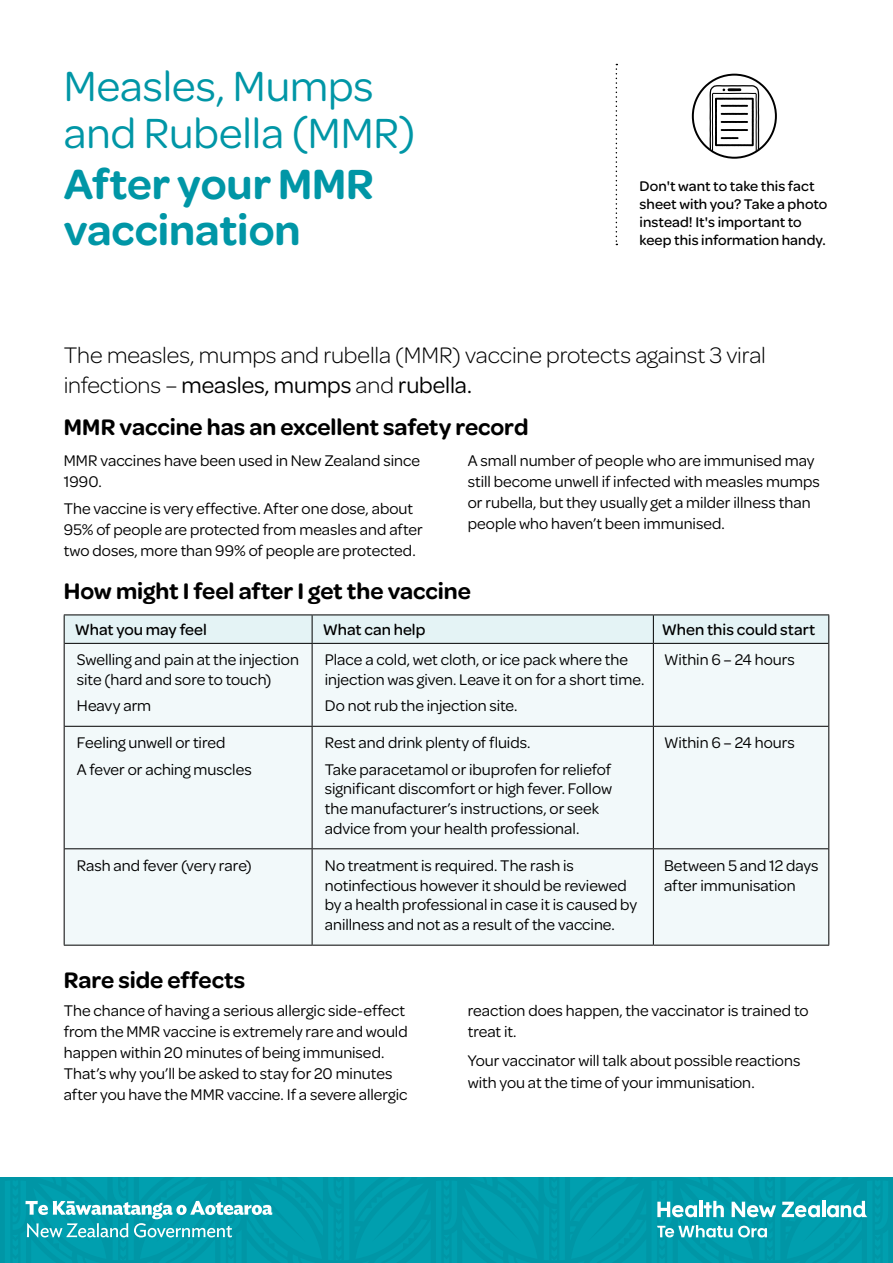
<style>
.page{position:relative;width:893px;height:1263px;background:#fff}
.page>*{position:absolute;margin:0;border:0;box-sizing:border-box;transform-origin:0 0}
.Main_head{font:45px/46.5px "Omnes";color:#0096a6}
.Main_head-2{font:600 45px/46.5px "Omnes";color:#0096a6}
.Intro_copy___15pts___Fact_Sheets{font:300 24px/30px "Omnes";letter-spacing:-.005em;color:#000}
.Subhead_A___16pts{font:600 24px "Omnes";color:#000}
.Body_text_-_11pts{font:16.5px/21px "Omnes";color:#000}
.Chart_copy_11pts{font:16.5px/19.8px "Omnes";color:#000}
.Chart_copy_11pts-2{font:500 16.5px "Omnes";color:#000}
.Body_text_-_11pts-2{font:500 15px/18px "Omnes";letter-spacing:.005em;color:#000}
.s1{font-weight:400}
</style>
<div class="page">
<svg style="left:0;top:1178px;width:893px;height:85px;background:#0fa0af"></svg>
<svg style="left:692px;top:74px;width:85px;height:85px"></svg>
<svg style="left:616px;top:64px;width:1px;height:181px"></svg>
<div style="left:65px;top:644px;width:763px;height:301px;background:#f2f9fa"></div>
<hr style="left:64px;top:614px;width:248px;height:1px;background:#000">
<hr style="left:65px;top:643px;width:247px;height:1px;background:#000">
<hr style="left:312px;top:614px;width:341px;height:1px;background:#000">
<hr style="left:653px;top:614px;width:176px;height:1px;background:#000">
<svg style="left:64px;top:615px;width:765px;height:28px;background:#deedee"></svg>
<hr style="left:312px;top:643px;width:341px;height:1px;background:#000">
<hr style="left:653px;top:643px;width:175px;height:1px;background:#000">
<hr style="left:64px;top:643px;width:1px;height:83px;background:#000">
<hr style="left:64px;top:726px;width:1px;height:123px;background:#000">
<hr style="left:64px;top:849px;width:1px;height:96px;background:#000">
<hr style="left:312px;top:644px;width:1px;height:82px;background:#000">
<hr style="left:312px;top:727px;width:1px;height:121px;background:#000">
<hr style="left:312px;top:849px;width:1px;height:96px;background:#000">
<hr style="left:653px;top:644px;width:1px;height:82px;background:#000">
<hr style="left:828px;top:643px;width:1px;height:83px;background:#000">
<hr style="left:653px;top:727px;width:1px;height:121px;background:#000">
<hr style="left:828px;top:726px;width:1px;height:123px;background:#000">
<hr style="left:653px;top:849px;width:1px;height:96px;background:#000">
<hr style="left:828px;top:849px;width:1px;height:96px;background:#000">
<hr style="left:65px;top:726px;width:247px;height:1px;background:#000">
<hr style="left:65px;top:848px;width:247px;height:1px;background:#000">
<hr style="left:64px;top:945px;width:248px;height:1px;background:#000">
<hr style="left:312px;top:726px;width:341px;height:1px;background:#000">
<hr style="left:653px;top:726px;width:175px;height:1px;background:#000">
<hr style="left:312px;top:848px;width:341px;height:1px;background:#000">
<hr style="left:653px;top:848px;width:175px;height:1px;background:#000">
<hr style="left:312px;top:945px;width:341px;height:1px;background:#000">
<hr style="left:653px;top:945px;width:176px;height:1px;background:#000">
<p class="Main_head" style="left:64px;top:61px;width:353px">Measles, Mumps and Rubella (MMR)</p>
<p class="Main_head-2" style="left:64px;top:158px;width:312px">After your MMR vaccination</p>
<p class="Body_text_-_11pts-2" style="left:639px;top:176px;width:189px">Don't want to take this fact sheet with you? Take a photo instead! It's important to keep this information handy.</p>
<p class="Intro_copy___15pts___Fact_Sheets" style="left:64px;top:339px;width:704px">The measles, mumps and rubella (MMR) vaccine protects against 3 viral infections – <span class="s1">measles, mumps</span> and <span class="s1">rubella.</span></p>
<p class="Subhead_A___16pts" style="left:64px;top:410px;width:466px">MMR vaccine has an excellent safety record</p>
<p class="Body_text_-_11pts" style="left:64px;top:449px;width:358px">MMR vaccines have been used in New Zealand since<br>1990.</p>
<p class="Body_text_-_11pts" style="left:64px;top:497px;width:361px">The vaccine is very effective. After one dose, about<br>95% of people are protected from measles and after two doses, more than 99% of people are protected.</p>
<p class="Body_text_-_11pts" style="left:468px;top:449px;width:353px">A small number of people who are immunised may still become unwell if infected with measles mumps or rubella, but they usually get a milder illness than people who haven’t been immunised.</p>
<p class="Subhead_A___16pts" style="left:64px;top:574px;width:409px">How might I feel after I get the vaccine</p>
<p class="Chart_copy_11pts-2" style="left:75px;top:618px;width:134px">What you may feel</p>
<p class="Chart_copy_11pts-2" style="left:323px;top:618px;width:104px">What can help</p>
<p class="Chart_copy_11pts-2" style="left:662px;top:618px;width:155px">When this could start</p>
<p class="Chart_copy_11pts" style="left:77px;top:649px;width:224px">Swelling and pain at the injection site (hard and sore to touch)</p>
<p class="Chart_copy_11pts" style="left:77px;top:695px;width:76px">Heavy arm</p>
<p class="Chart_copy_11pts" style="left:325px;top:649px;width:321px">Place a cold, wet cloth, or ice pack where the injection was given. Leave it on for a short time.</p>
<p class="Chart_copy_11pts" style="left:325px;top:695px;width:194px">Do not rub the injection site.</p>
<p class="Body_text_-_11pts" style="left:664px;top:648px;width:132px">Within 6 – 24 hours</p>
<p class="Chart_copy_11pts" style="left:77px;top:732px;width:150px">Feeling unwell or tired</p>
<p class="Chart_copy_11pts" style="left:77px;top:758px;width:176px">A fever or aching muscles</p>
<p class="Chart_copy_11pts" style="left:325px;top:732px;width:207px">Rest and drink plenty of fluids.</p>
<p class="Chart_copy_11pts" style="left:325px;top:758px;width:289px">Take paracetamol or ibuprofen for reliefof significant discomfort or high fever. Follow the manufacturer’s instructions, or seek advice from your health professional.</p>
<p class="Body_text_-_11pts" style="left:664px;top:731px;width:132px">Within 6 – 24 hours</p>
<p class="Chart_copy_11pts" style="left:77px;top:854px;width:176px">Rash and fever (very rare)</p>
<p class="Chart_copy_11pts" style="left:325px;top:854px;width:314px">No treatment is required. The rash is notinfectious however it should be reviewed by a health professional in case it is caused by anillness and not as a result of the vaccine.</p>
<p class="Chart_copy_11pts" style="left:664px;top:854px;width:156px">Between 5 and 12 days after immunisation</p>
<p class="Subhead_A___16pts" style="left:64px;top:963px;width:183px">Rare side effects</p>
<p class="Body_text_-_11pts" style="left:64px;top:999px;width:345px">The chance of having a serious allergic side-effect from the MMR vaccine is extremely rare and would happen within 20 minutes of being immunised.<br>That’s why you’ll be asked to stay for 20 minutes after you have the MMR vaccine. If a severe allergic</p>
<p class="Body_text_-_11pts" style="left:468px;top:999px;width:342px">reaction does happen, the vaccinator is trained to treat it.</p>
<p class="Body_text_-_11pts" style="left:468px;top:1049px;width:334px">Your vaccinator will talk about possible reactions with you at the time of your immunisation.</p>
</div>
